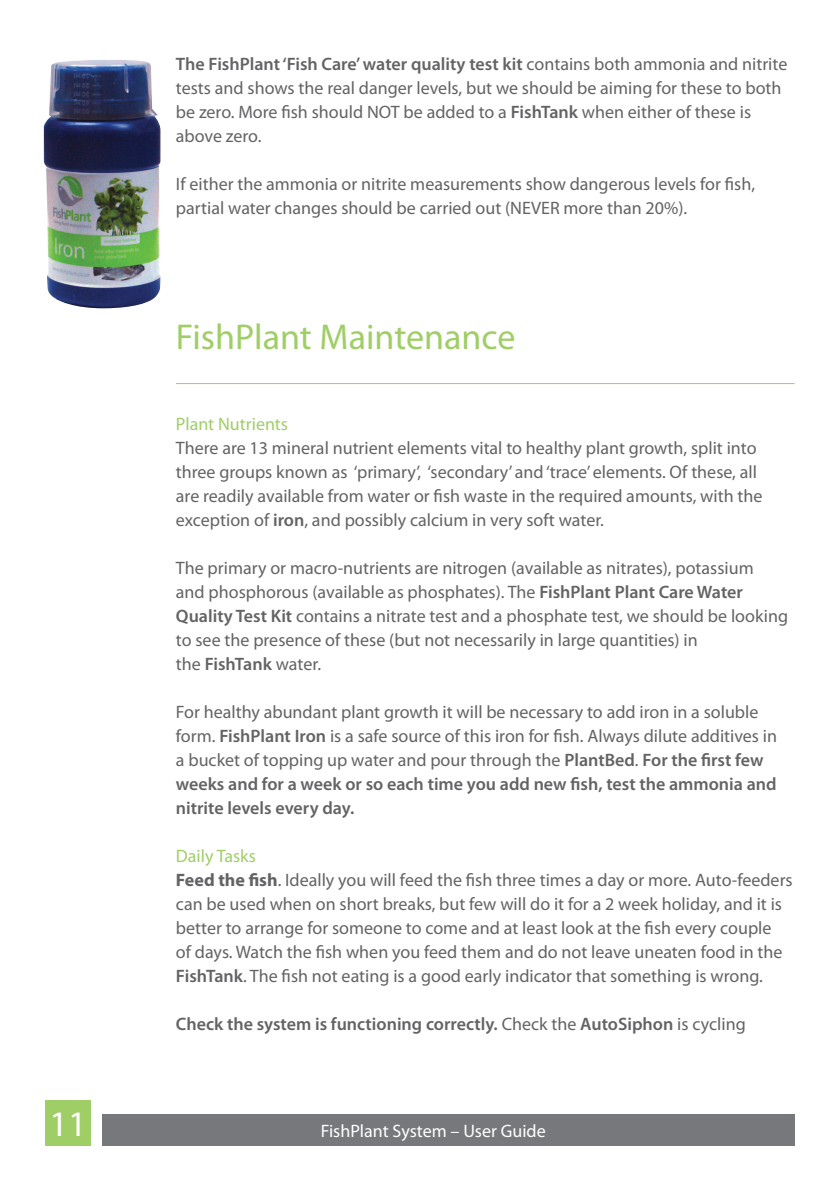
<style>
.page{position:relative;width:840px;height:1191px;background:#fff}
.page>*{position:absolute;margin:0;border:0;box-sizing:border-box;transform-origin:0 0}
.t1{font:36px "Myriad Pro";color:#9fce66}
.t2{font:36px "Myriad Pro";color:#fff}
.t3{font:18px/24px "Myriad Pro";color:#636366}
.t4{font:600 18px "Myriad Pro";color:#636366}
.t5{font:18px "Myriad Pro";color:#fff}
.t6{font:18px "Myriad Pro";color:#9fce66}
.s1{font-weight:600}
.s2{color:#9fce66}
.s3{font-weight:700}
.s4{font-weight:400}
</style>
<div class="page">
<div style="left:102px;top:1114px;width:692px;height:31px;background:#76787b"></div>
<div style="left:45px;top:1100px;width:46px;height:45px;background:#9fce66"></div>
<hr style="left:176px;top:383px;width:618px;height:1px;background:#9fce66">
<img style="left:44px;top:60px;width:116px;height:248px">
<p class="t3" style="left:176px;top:52px;width:612px"><span class="s1">The FishPlant ‘Fish Care’ water quality test kit</span> contains both ammonia and nitrite tests and shows the real danger levels, but we should be aiming for these to both be zero. More fish should NOT be added to a <span class="s1">FishTank</span> when either of these is above zero.</p>
<p class="t3" style="left:176px;top:172px;width:580px">If either the ammonia or nitrite measurements show dangerous levels for fish, partial water changes should be carried out (NEVER more than 20%).</p>
<h1 class="t1" style="left:176px;top:314px;width:341px">FishPlant Maintenance</h1>
<p class="t6" style="left:176px;top:413px;width:114px">Plant Nutrients</p>
<p class="t3" style="left:176px;top:436px;width:587px">There are 13 mineral nutrient elements vital to healthy plant growth, split into three groups known as ‘primary’, ‘secondary’ and ‘trace’ elements. Of these, all are readily available from water or fish waste in the required amounts, with the exception of <span class="s1">iron</span>, and possibly calcium in very soft water.</p>
<p class="t3" style="left:176px;top:556px;width:613px">The primary or macro-nutrients are nitrogen (available as nitrates), potassium<br>and phosphorous (available as phosphates). The <span class="s1">FishPlant Plant Care Water Quality Test Kit</span> contains a nitrate test and a phosphate test, we should be looking to see the presence of these (but not necessarily in large quantities) in<br>the <span class="s1">FishTank</span> water.</p>
<p class="t3" style="left:176px;top:700px;width:602px">For healthy abundant plant growth it will be necessary to add iron in a soluble form. <span class="s1">FishPlant Iron</span> is a safe source of this iron for fish. Always dilute additives in a bucket of topping up water and pour through the <span class="s1">PlantBed</span>. <span class="s1">For the first few weeks and for a week or so each time you add new fish, test the ammonia and nitrite levels every day.</span></p>
<p class="t3" style="left:176px;top:844px;width:618px"><span class="s2">Daily Tasks<br></span><span class="s3">Feed the fish</span>. Ideally you will feed the fish three times a day or more. Auto-feeders can be used when on short breaks, but few will do it for a 2 week holiday, and it is better to arrange for someone to come and at least look at the fish every couple<br>of days. Watch the fish when you feed them and do not leave uneaten food in the <span class="s1">FishTank</span>. The fish not eating is a good early indicator that something is wrong.</p>
<p class="t4" style="left:176px;top:1013px;width:571px">Check the system is functioning correctly. <span class="s4">Check the</span> AutoSiphon <span class="s4">is cycling</span></p>
<h1 class="t2" style="left:50px;top:1102px;width:38px">11</h1>
<p class="t5" style="left:320px;top:1119px;width:226px">FishPlant System – User Guide</p>
</div>
